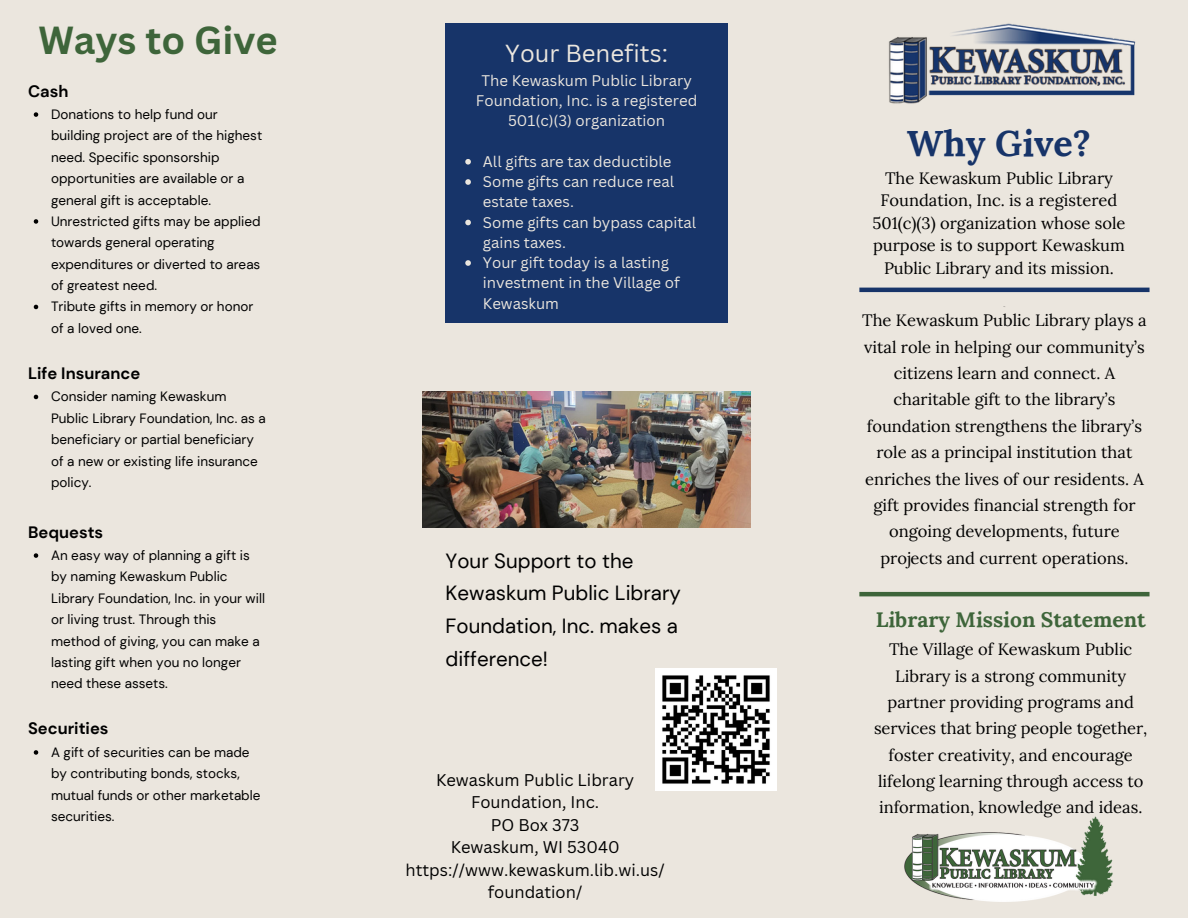
<style>
.page{position:relative;width:1188px;height:918px;background:#ebe6de}
.page>*{position:absolute;margin:0;border:0;box-sizing:border-box;transform-origin:0 0}
.t1{font:700 38.1px "Canva Sans";color:#3e653a}
.t2{font:700 36px "Lora";color:#173469}
.t3{font:24px "Canva Sans";color:#ebe6de}
.t4{font:700 21px "Lora";color:#3e653a}
.t5{font:20.55px/32.7px "DM Sans";color:#000}
.t6{font:16.5px/26.4px "Lora";color:#000;text-align:center}
.t7{font:16.5px/22.5px "Canva Sans";color:#000;text-align:center}
.t8{font:700 16.5px "DM Sans";color:#000}
.t9{font:15px/20.2px "Canva Sans";color:#ebe6de;text-align:center}
.t10{font:13.5px/21.3px "DM Sans";color:#000}
</style>
<div class="page">
<img style="left:889px;top:23px;width:247px;height:81px">
<img style="left:904px;top:816px;width:209px;height:86px">
<hr style="left:859px;top:288px;width:291px;height:4px;background:#173469">
<hr style="left:859px;top:592px;width:291px;height:4px;background:#3e653a">
<div style="left:446px;top:23px;width:282px;height:300px;background:#173469"></div>
<img style="left:423px;top:391px;width:327px;height:136px">
<svg style="left:34px;top:112px;width:4px;height:5px"></svg>
<svg style="left:34px;top:219px;width:4px;height:5px"></svg>
<svg style="left:34px;top:305px;width:4px;height:4px"></svg>
<svg style="left:34px;top:395px;width:4px;height:4px"></svg>
<svg style="left:34px;top:553px;width:4px;height:5px"></svg>
<svg style="left:34px;top:750px;width:4px;height:5px"></svg>
<svg style="left:465px;top:159px;width:6px;height:6px"></svg>
<svg style="left:465px;top:179px;width:6px;height:6px"></svg>
<svg style="left:465px;top:220px;width:6px;height:5px"></svg>
<svg style="left:465px;top:260px;width:6px;height:6px"></svg>
<img style="left:655px;top:669px;width:122px;height:121px">
<h1 class="t1" style="left:38px;top:13px;width:241px">Ways to Give</h1>
<p class="t8" style="left:28px;top:80px;width:42px">Cash</p>
<p class="t10" style="left:51px;top:104px;width:213px">Donations to help fund our building project are of the highest need. Specific sponsorship opportunities are available or a general gift is acceptable.<br>Unrestricted gifts may be applied towards general operating expenditures or diverted to areas of greatest need.<br>Tribute gifts in memory or honor of a loved one.</p>
<p class="t8" style="left:28px;top:363px;width:114px">Life Insurance</p>
<p class="t10" style="left:51px;top:386px;width:216px">Consider naming Kewaskum<br>Public Library Foundation, Inc. as a beneficiary or partial beneficiary of a new or existing life insurance policy.</p>
<p class="t8" style="left:28px;top:521px;width:77px">Bequests</p>
<p class="t10" style="left:51px;top:545px;width:215px">An easy way of planning a gift is by naming Kewaskum Public<br>Library Foundation, Inc. in your will or living trust. Through this method of giving, you can make a lasting gift when you no longer need these assets.</p>
<p class="t8" style="left:28px;top:718px;width:82px">Securities</p>
<p class="t10" style="left:51px;top:742px;width:211px">A gift of securities can be made by contributing bonds, stocks, mutual funds or other marketable securities.</p>
<h3 class="t3" style="left:505px;top:37px;width:164px">Your Benefits:</h3>
<p class="t9" style="left:476px;top:70px;width:223px">The Kewaskum Public Library<br>Foundation, Inc. is a registered<br>501(c)(3) organization</p>
<p class="t9" style="left:483px;top:151px;width:215px;text-align:left">All gifts are tax deductible<br>Some gifts can reduce real estate taxes.<br>Some gifts can bypass capital gains taxes.<br>Your gift today is a lasting investment in the Village of<br>Kewaskum</p>
<h2 class="t2" style="left:907px;top:119px;width:185px">Why Give?</h2>
<p class="t6" style="left:872px;top:166px;width:254px;line-height:22.5px">The Kewaskum Public Library<br>Foundation, Inc. is a registered<br>501(c)(3) organization whose sole purpose is to support Kewaskum<br>Public Library and its mission.</p>
<p class="t6" style="left:862px;top:307px;width:286px">The Kewaskum Public Library plays a vital role in helping our community’s citizens learn and connect. A charitable gift to the library’s foundation strengthens the library’s role as a principal institution that enriches the lives of our residents. A gift provides financial strength for ongoing developments, future</p>
<h3 class="t5" style="left:446px;top:544px;width:189px">Your Support to the</h3>
<p class="t6" style="left:880px;top:544px;width:250px">projects and current operations.</p>
<h3 class="t5" style="left:446px;top:577px;width:237px">Kewaskum Public Library<br>Foundation, Inc. makes a difference!</h3>
<h3 class="t4" style="left:876px;top:606px;width:271px">Library Mission Statement</h3>
<p class="t6" style="left:874px;top:636px;width:275px">The Village of Kewaskum Public Library is a strong community partner providing programs and services that bring people together, foster creativity, and encourage lifelong learning through access to information, knowledge and ideas.</p>
<p class="t7" style="left:406px;top:768px;width:261px">Kewaskum Public Library<br>Foundation, Inc.<br>PO Box 373<br>Kewaskum, WI 53040 https://www.kewaskum.lib.wi.us/ foundation/</p>
</div>
